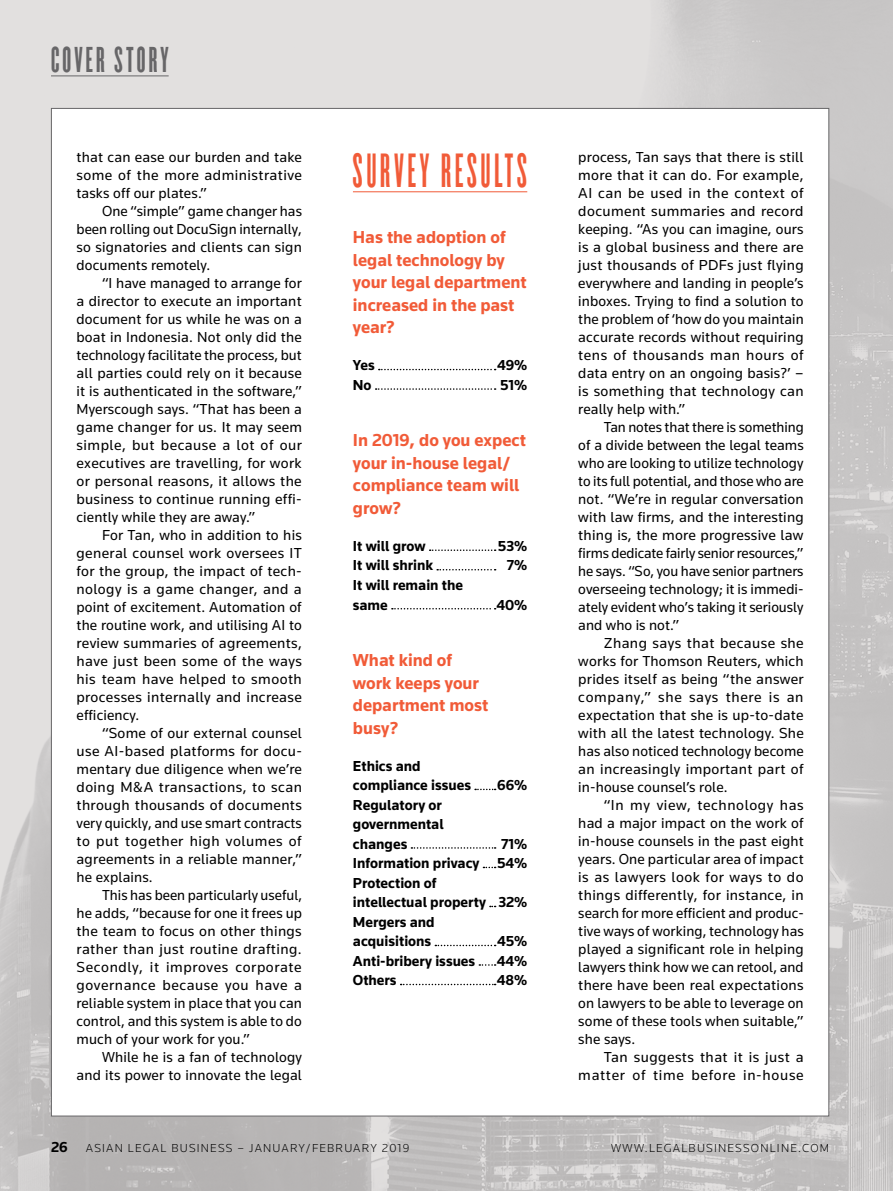
<style>
.page{position:relative;width:893px;height:1191px;background:#fff}
.page>*{position:absolute;margin:0;border:0;box-sizing:border-box;transform-origin:0 0}
.t1{font:42px "Champion HTF Flyweight";letter-spacing:.09em;color:#f15b38}
.t2{font:31.5px "Champion HTF Bantamweight";letter-spacing:.1em;color:#676668}
.t3{font:700 18px/22.5px "Knowledge";color:#f15b38}
.t4{font:15px/18px "Knowledge";letter-spacing:.01em;color:#000;text-align:justify}
.t5{font:700 15px/19.5px "Knowledge";color:#000}
.t6{font:15px/18px "Knowledge";letter-spacing:.04em;color:#000;text-align:right}
.t7{font:300 12px "Knowledge";letter-spacing:.1em;color:#000}
.s1{font-weight:700;font-size:15px}
</style>
<div class="page">
<img style="left:0;top:0;width:893px;height:1191px">
<div style="left:51px;top:108px;width:778px;height:1008px;background:#fff;border:1px solid #676668"></div>
<hr style="left:51px;top:76px;width:118px;height:1px;background:#676668">
<svg style="left:379px;top:369px;width:117px;height:1px"></svg>
<svg style="left:376px;top:388px;width:120px;height:2px"></svg>
<svg style="left:430px;top:549px;width:66px;height:2px"></svg>
<svg style="left:437px;top:569px;width:59px;height:1px"></svg>
<svg style="left:392px;top:608px;width:104px;height:1px"></svg>
<svg style="left:475px;top:788px;width:21px;height:2px"></svg>
<svg style="left:411px;top:847px;width:85px;height:1px"></svg>
<svg style="left:483px;top:866px;width:13px;height:2px"></svg>
<svg style="left:435px;top:944px;width:61px;height:2px"></svg>
<svg style="left:479px;top:964px;width:17px;height:1px"></svg>
<svg style="left:401px;top:983px;width:95px;height:2px"></svg>
<hr style="left:353px;top:191px;width:174px;height:1px;background:#f15b38">
<h2 class="t2" style="left:51px;top:40px;width:119px">COVER STORY</h2>
<p class="t4" style="left:77px;top:148px;width:227px">that can ease our burden and take some of the more administrative tasks off our plates.”</p>
<p class="t4" style="left:77px;top:202px;width:227px;text-indent:26px">One “simple” game changer has been rolling out DocuSign internally, so signatories and clients can sign documents remotely.</p>
<p class="t4" style="left:77px;top:274px;width:227px;text-indent:26px">“I have managed to arrange for a director to execute an important document for us while he was on a boat in Indonesia. Not only did the technology facilitate the process, but all parties could rely on it because it is authenticated in the software,” Myerscough says. “That has been a game changer for us. It may seem simple, but because a lot of our executives are travelling, for work or personal reasons, it allows the business to continue running effi&shy;ciently while they are away.”</p>
<p class="t4" style="left:77px;top:526px;width:227px;text-indent:26px">For Tan, who in addition to his general counsel work oversees IT for the group, the impact of tech&shy;nology is a game changer, and a point of excitement. Automation of the routine work, and utilising AI to review summaries of agreements, have just been some of the ways his team have helped to smooth processes internally and increase efficiency.</p>
<p class="t4" style="left:77px;top:724px;width:227px;text-indent:26px">“Some of our external counsel use AI-based platforms for docu&shy;mentary due diligence when we’re doing M&amp;A transactions, to scan through thousands of documents very quickly, and use smart contracts to put together high volumes of agreements in a reliable manner,” he explains.</p>
<p class="t4" style="left:77px;top:886px;width:227px;text-indent:26px">This has been particularly useful, he adds, “because for one it frees up the team to focus on other things rather than just routine drafting.<br>Secondly, it improves corporate governance because you have a reliable system in place that you can control, and this system is able to do much of your work for you.”</p>
<p class="t4" style="left:77px;top:1048px;width:227px;text-align:right">While he is a fan of technology and its power to innovate the legal</p>
<h1 class="t1" style="left:353px;top:145px;width:176px">SURVEY RESULTS</h1>
<p class="t3" style="left:353px;top:225px;width:175px">Has the adoption of legal technology by your legal department increased in the past year?</p>
<p class="t5" style="left:353px;top:355px;width:23px">Yes<br>No</p>
<p class="t5" style="left:497px;top:355px;width:32px">49%<br>51%</p>
<p class="t3" style="left:353px;top:429px;width:175px">In 2019, do you expect your in-house legal/ compliance team will grow?</p>
<p class="t5" style="left:353px;top:536px;width:112px">It will grow<br>It will shrink<br>It will remain the same</p>
<p class="t5" style="left:498px;top:536px;width:31px;text-align:center">53%<br>7%</p>
<p class="t5" style="left:496px;top:594px;width:32px">40%</p>
<p class="t3" style="left:353px;top:648px;width:137px">What kind of work keeps your department most busy?</p>
<p class="t5" style="left:353px;top:755px;width:134px">Ethics and compliance issues<br>Regulatory or governmental changes<br>Information privacy<br>Protection of intellectual property<br>Mergers and acquisitions<br>Anti-bribery issues<br>Others</p>
<p class="t5" style="left:497px;top:775px;width:32px">66%</p>
<p class="t5" style="left:497px;top:833px;width:32px">71%<br>54%</p>
<p class="t5" style="left:498px;top:892px;width:30px">32%</p>
<p class="t5" style="left:497px;top:931px;width:32px;text-align:justify">45% 44% 48%</p>
<p class="t4" style="left:578px;top:148px;width:227px">process, Tan says that there is still more that it can do. For example, AI can be used in the context of document summaries and record keeping. “As you can imagine, ours is a global business and there are just thousands of PDFs just flying everywhere and landing in people’s inboxes. Trying to find a solution to the problem of ‘how do you maintain accurate records without requiring tens of thousands man hours of data entry on an ongoing basis?’ – is something that technology can really help with.”</p>
<p class="t4" style="left:578px;top:418px;width:227px;text-indent:26px">Tan notes that there is something of a divide between the legal teams who are looking to utilize technology to its full potential, and those who are not. “We’re in regular conversation with law firms, and the interesting thing is, the more progressive law firms dedicate fairly senior resources,” he says. “So, you have senior partners overseeing technology; it is immedi&shy;ately evident who’s taking it seriously and who is not.”</p>
<p class="t4" style="left:578px;top:634px;width:227px;text-indent:26px">Zhang says that because she works for Thomson Reuters, which prides itself as being “the answer company,” she says there is an expectation that she is up-to-date with all the latest technology. She has also noticed technology become an increasingly important part of in-house counsel’s role.</p>
<p class="t4" style="left:578px;top:796px;width:227px;text-indent:26px">“In my view, technology has had a major impact on the work of in-house counsels in the past eight years. One particular area of impact is as lawyers look for ways to do things differently, for instance, in search for more efficient and produc&shy;tive ways of working, technology has played a significant role in helping lawyers think how we can retool, and there have been real expectations on lawyers to be able to leverage on some of these tools when suitable,” she says.</p>
<p class="t6" style="left:578px;top:1048px;width:227px">Tan suggests that it is just a matter of time before in-house</p>
<p class="t7" style="left:51px;top:1141px;width:360px"><span class="s1">26</span> ASIAN LEGAL BUSINESS – JANUARY/FEBRUARY 2019</p>
<p class="t7" style="left:611px;top:1141px;width:220px">WWW.LEGALBUSINESSONLINE.COM</p>
</div>
